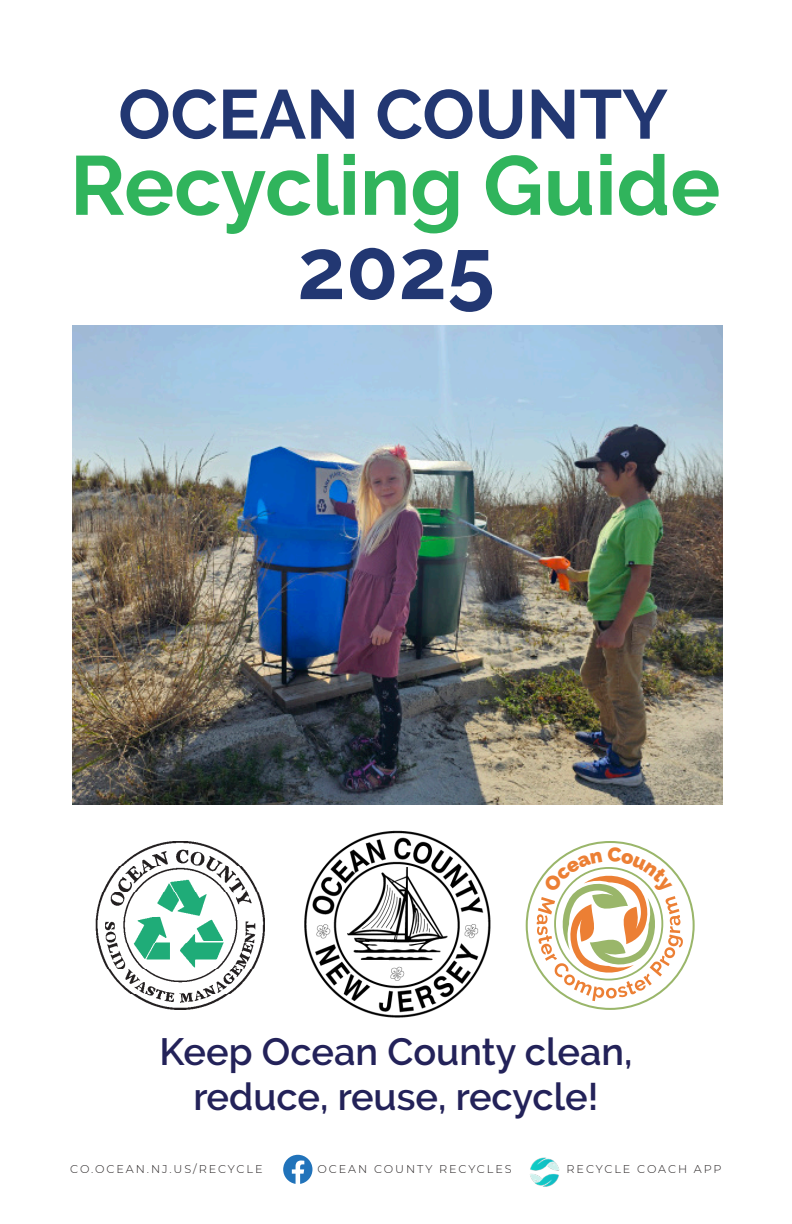
<style>
.page{position:relative;width:792px;height:1224px;background:#fff}
.page>*{position:absolute;margin:0;border:0;box-sizing:border-box;transform-origin:0 0}
.t1{font:700 86px "Raleway";color:#223772}
.t2{font:700 83.4px "Raleway";color:#30b45c}
.t3{font:700 69.2px "Raleway";color:#223772}
.t4{font:600 38px/45.6px "Raleway";color:#232259;text-align:center}
.Contact_Information{font:300 11.2px "Montserrat";letter-spacing:.17em;color:#231f20}
</style>
<div class="page">
<img style="left:96px;top:841px;width:168px;height:168px">
<img style="left:530px;top:1157px;width:30px;height:30px">
<svg style="left:283px;top:1155px;width:29px;height:29px"></svg>
<svg style="left:526px;top:841px;width:167px;height:167px"></svg>
<img style="left:72px;top:326px;width:651px;height:479px">
<img style="left:304px;top:830px;width:187px;height:188px">
<svg style="left:537px;top:847px;width:146px;height:154px"></svg>
<p class="t3" style="left:118px;top:75px;width:551px">OCEAN COUNTY</p>
<p class="t2" style="left:70px;top:138px;width:652px">Recycling Guide</p>
<p class="t1" style="left:297px;top:220px;width:199px">2025</p>
<p class="t4" style="left:160px;top:1029px;width:474px">Keep Ocean County clean, reduce, reuse, recycle!</p>
<p class="Contact_Information" style="left:70px;top:1161px;width:194px">CO.OCEAN.NJ.US/RECYCLE</p>
<p class="Contact_Information" style="left:317px;top:1161px;width:196px">OCEAN COUNTY RECYCLES</p>
<p class="Contact_Information" style="left:567px;top:1161px;width:157px">RECYCLE COACH APP</p>
</div>
